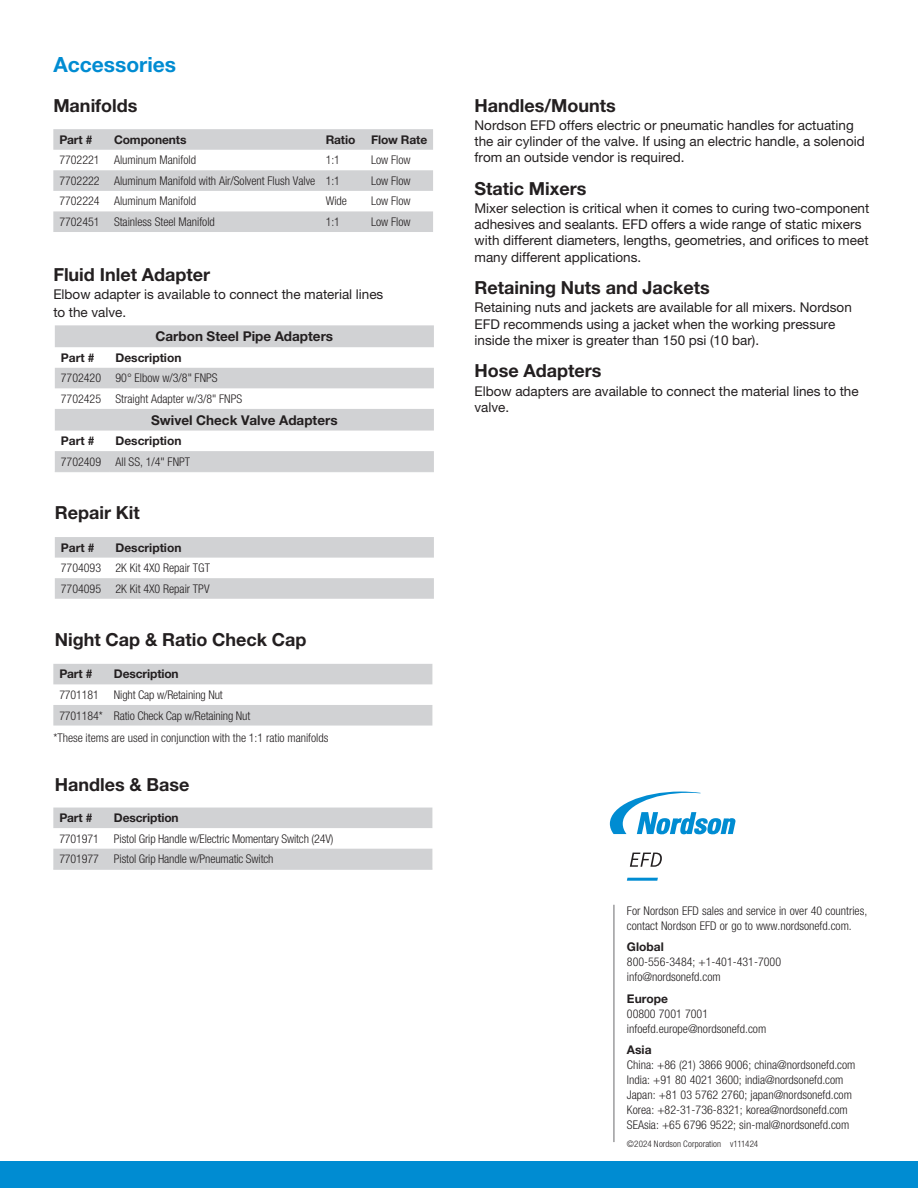
<style>
.page{position:relative;width:918px;height:1188px;background:#fff}
.page>*{position:absolute;margin:0;border:0;box-sizing:border-box;transform-origin:0 0}
.EFD-DataSheet-BodyText-8L-Helv57{font:700 21px "Helvetica Neue LT Std";color:#008cd2}
.t1{font:700 18px "Helvetica Neue LT Std";color:#231f20}
.t2{font:13.5px/16.2px "Helvetica Neue LT Std";color:#231f20}
.t3{font:700 13.5px "Helvetica Neue LT Std";color:#231f20}
.EFD-CorpBlock-8L-Helv47{font:300 condensed 12px/15px "Helvetica Neue LT Std";color:#231f20}
.t4{font:700 12px "Helvetica Neue LT Std";letter-spacing:-.01em;color:#231f20}
.EFD-CorpBlock-6L-Helv47{font:300 condensed 9px "Helvetica Neue LT Std";letter-spacing:.01em;color:#231f20}
.s1{font-weight:700;font-stretch:normal}
</style>
<div class="page">
<svg style="left:53px;top:129px;width:380px;height:103px"></svg>
<svg style="left:55px;top:325px;width:379px;height:146px;fill:#d1d2d4"></svg>
<hr style="left:55px;top:471px;width:54px;height:1px;background:#d1d2d4">
<hr style="left:109px;top:471px;width:325px;height:1px;background:#d1d2d4">
<svg style="left:55px;top:537px;width:379px;height:62px"></svg>
<svg style="left:53px;top:664px;width:379px;height:62px"></svg>
<svg style="left:53px;top:808px;width:379px;height:61px"></svg>
<hr style="left:53px;top:869px;width:55px;height:1px;background:#d1d2d4">
<hr style="left:108px;top:869px;width:324px;height:1px;background:#d1d2d4">
<div style="left:0;top:1161px;width:918px;height:27px;background:#008cd2"></div>
<svg style="left:610px;top:792px;width:125px;height:42px"></svg>
<svg style="left:627px;top:878px;width:31px;height:3px"></svg>
<svg style="left:630px;top:853px;width:32px;height:14px"></svg>
<hr style="left:614px;top:905px;width:1px;height:237px;background:#6b6b6e">
<p class="EFD-DataSheet-BodyText-8L-Helv57" style="left:53px;top:52px;width:124px">Accessories</p>
<p class="t1" style="left:53px;top:94px;width:86px">Manifolds</p>
<p class="t4" style="left:59px;top:132px;width:35px">Part #</p>
<p class="t4" style="left:114px;top:132px;width:74px">Components</p>
<p class="t4" style="left:326px;top:132px;width:31px">Ratio</p>
<p class="t4" style="left:371px;top:132px;width:58px">Flow Rate</p>
<p class="EFD-CorpBlock-8L-Helv47" style="left:59px;top:152px;width:42px">7702221</p>
<p class="EFD-CorpBlock-8L-Helv47" style="left:114px;top:152px;width:84px">Aluminum Manifold</p>
<p class="EFD-CorpBlock-8L-Helv47" style="left:326px;top:152px;width:16px">1:1</p>
<p class="EFD-CorpBlock-8L-Helv47" style="left:371px;top:152px;width:41px">Low Flow</p>
<p class="EFD-CorpBlock-8L-Helv47" style="left:59px;top:173px;width:42px">7702222</p>
<p class="EFD-CorpBlock-8L-Helv47" style="left:114px;top:173px;width:203px">Aluminum Manifold with Air/Solvent Flush Valve</p>
<p class="EFD-CorpBlock-8L-Helv47" style="left:326px;top:173px;width:16px">1:1</p>
<p class="EFD-CorpBlock-8L-Helv47" style="left:371px;top:173px;width:41px">Low Flow</p>
<p class="EFD-CorpBlock-8L-Helv47" style="left:59px;top:194px;width:42px">7702224</p>
<p class="EFD-CorpBlock-8L-Helv47" style="left:114px;top:194px;width:84px">Aluminum Manifold</p>
<p class="EFD-CorpBlock-8L-Helv47" style="left:326px;top:194px;width:23px">Wide</p>
<p class="EFD-CorpBlock-8L-Helv47" style="left:371px;top:194px;width:41px">Low Flow</p>
<p class="EFD-CorpBlock-8L-Helv47" style="left:59px;top:214px;width:42px">7702451</p>
<p class="EFD-CorpBlock-8L-Helv47" style="left:114px;top:214px;width:102px">Stainless Steel Manifold</p>
<p class="EFD-CorpBlock-8L-Helv47" style="left:326px;top:214px;width:16px">1:1</p>
<p class="EFD-CorpBlock-8L-Helv47" style="left:371px;top:214px;width:41px">Low Flow</p>
<p class="t1" style="left:53px;top:264px;width:158px">Fluid Inlet Adapter</p>
<p class="t2" style="left:53px;top:285px;width:332px;line-height:18px">Elbow adapter is available to connect the material lines to the valve.</p>
<p class="t3" style="left:156px;top:328px;width:179px">Carbon Steel Pipe Adapters</p>
<p class="t4" style="left:61px;top:350px;width:35px">Part #</p>
<p class="t4" style="left:115px;top:350px;width:67px">Description</p>
<p class="EFD-CorpBlock-8L-Helv47" style="left:61px;top:371px;width:42px">7702420</p>
<p class="EFD-CorpBlock-8L-Helv47" style="left:115px;top:371px;width:104px">90° Elbow w/3/8" FNPS</p>
<p class="EFD-CorpBlock-8L-Helv47" style="left:61px;top:391px;width:42px">7702425</p>
<p class="EFD-CorpBlock-8L-Helv47" style="left:115px;top:391px;width:128px">Straight Adapter w/3/8" FNPS</p>
<p class="t3" style="left:151px;top:411px;width:188px">Swivel Check Valve Adapters</p>
<p class="t4" style="left:61px;top:433px;width:35px">Part #</p>
<p class="t4" style="left:115px;top:433px;width:67px">Description</p>
<p class="EFD-CorpBlock-8L-Helv47" style="left:61px;top:454px;width:42px">7702409</p>
<p class="EFD-CorpBlock-8L-Helv47" style="left:115px;top:454px;width:76px">All SS, 1/4" FNPT</p>
<p class="t1" style="left:55px;top:502px;width:87px">Repair Kit</p>
<p class="t4" style="left:61px;top:540px;width:35px">Part #</p>
<p class="t4" style="left:115px;top:540px;width:67px">Description</p>
<p class="EFD-CorpBlock-8L-Helv47" style="left:61px;top:560px;width:42px">7704093</p>
<p class="EFD-CorpBlock-8L-Helv47" style="left:115px;top:560px;width:96px">2K Kit 4X0 Repair TGT</p>
<p class="EFD-CorpBlock-8L-Helv47" style="left:61px;top:581px;width:42px">7704095</p>
<p class="EFD-CorpBlock-8L-Helv47" style="left:115px;top:581px;width:96px">2K Kit 4X0 Repair TPV</p>
<p class="t1" style="left:55px;top:629px;width:253px">Night Cap &amp; Ratio Check Cap</p>
<p class="t4" style="left:59px;top:667px;width:35px">Part #</p>
<p class="t4" style="left:114px;top:667px;width:66px">Description</p>
<p class="EFD-CorpBlock-8L-Helv47" style="left:59px;top:687px;width:41px">7701181</p>
<p class="EFD-CorpBlock-8L-Helv47" style="left:114px;top:687px;width:110px">Night Cap w/Retaining Nut</p>
<p class="EFD-CorpBlock-8L-Helv47" style="left:59px;top:708px;width:45px">7701184*</p>
<p class="EFD-CorpBlock-8L-Helv47" style="left:114px;top:708px;width:138px">Ratio Check Cap w/Retaining Nut</p>
<p class="EFD-CorpBlock-8L-Helv47" style="left:53px;top:730px;width:277px">*These items are used in conjunction with the 1:1 ratio manifolds</p>
<p class="t1" style="left:55px;top:773px;width:136px">Handles &amp; Base</p>
<p class="t4" style="left:59px;top:810px;width:35px">Part #</p>
<p class="t4" style="left:114px;top:810px;width:66px">Description</p>
<p class="EFD-CorpBlock-8L-Helv47" style="left:59px;top:831px;width:41px">7701971</p>
<p class="EFD-CorpBlock-8L-Helv47" style="left:114px;top:831px;width:221px">Pistol Grip Handle w/Electric Momentary Switch (24V)</p>
<p class="EFD-CorpBlock-8L-Helv47" style="left:59px;top:851px;width:41px">7701977</p>
<p class="EFD-CorpBlock-8L-Helv47" style="left:114px;top:851px;width:161px">Pistol Grip Handle w/Pneumatic Switch</p>
<p class="t1" style="left:475px;top:94px;width:143px">Handles/Mounts</p>
<p class="t2" style="left:475px;top:117px;width:392px">Nordson EFD offers electric or pneumatic handles for actuating the air cylinder of the valve. If using an electric handle, a solenoid from an outside vendor is required.</p>
<p class="t1" style="left:475px;top:177px;width:114px">Static Mixers</p>
<p class="t2" style="left:475px;top:200px;width:396px">Mixer selection is critical when it comes to curing two-component adhesives and sealants. EFD offers a wide range of static mixers with different diameters, lengths, geometries, and orifices to meet many different applications.</p>
<p class="t1" style="left:475px;top:277px;width:237px">Retaining Nuts and Jackets</p>
<p class="t2" style="left:475px;top:299px;width:379px">Retaining nuts and jackets are available for all mixers. Nordson<br>EFD recommends using a jacket when the working pressure inside the mixer is greater than 150 psi (10 bar).</p>
<p class="t1" style="left:475px;top:360px;width:129px">Hose Adapters</p>
<p class="t2" style="left:475px;top:383px;width:386px">Elbow adapters are available to connect the material lines to the valve.</p>
<p class="EFD-CorpBlock-8L-Helv47" style="left:627px;top:903px;width:242px">For Nordson EFD sales and service in over 40 countries, contact Nordson EFD or go to www.nordsonefd.com.</p>
<p class="EFD-CorpBlock-8L-Helv47" style="left:627px;top:939px;width:156px"><span class="s1">Global<br></span>800-556-3484; +1-401-431-7000 info@nordsonefd.com</p>
<p class="EFD-CorpBlock-8L-Helv47" style="left:627px;top:991px;width:141px"><span class="s1">Europe<br></span>00800 7001 7001 infoefd.europe@nordsonefd.com</p>
<p class="EFD-CorpBlock-8L-Helv47" style="left:627px;top:1043px;width:230px"><span class="s1">Asia<br></span>China: +86 (21) 3866 9006; china@nordsonefd.com India: +91 80 4021 3600; india@nordsonefd.com Japan: +81 03 5762 2760; japan@nordsonefd.com Korea: +82-31-736-8321; korea@nordsonefd.com SEAsia: +65 6796 9522; sin-mal@nordsonefd.com</p>
<p class="EFD-CorpBlock-6L-Helv47" style="left:627px;top:1139px;width:133px">©2024 Nordson Corporation v111424</p>
</div>
